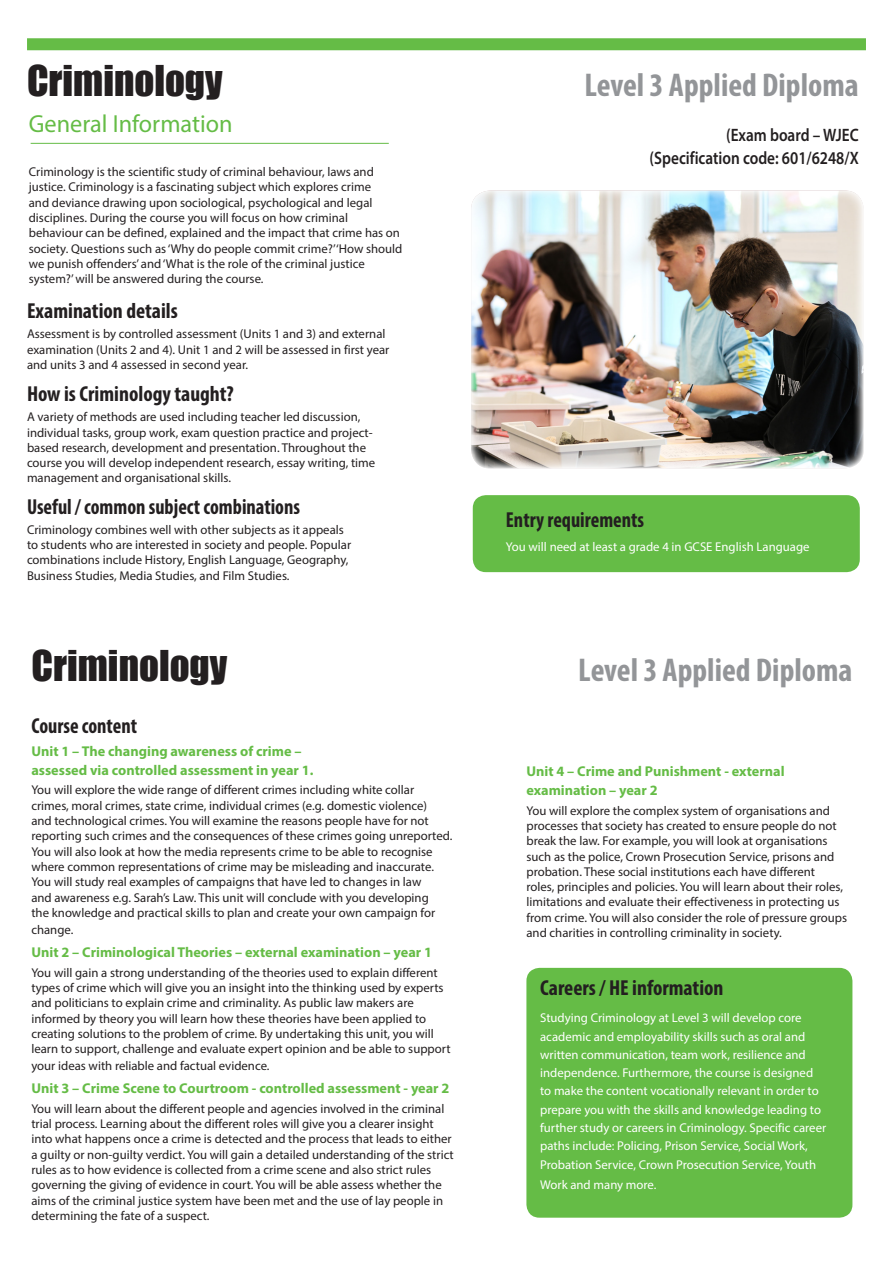
<style>
.page{position:relative;width:893px;height:1263px;background:#fff}
.page>*{position:absolute;margin:0;border:0;box-sizing:border-box;transform-origin:0 0}
.t1{font:39px "Impact";color:#231f20}
.t2{font:700 condensed 33px "Myriad Pro";color:#939598}
.t3{font:24.75px "Myriad Pro";color:#65bc46}
.t4{font:700 condensed 21.75px "Myriad Pro";color:#231f20;scale:.94 1}
.t5{font:700 condensed 21.75px "Myriad Pro";color:#231f20}
.t6{font:600 18px "Myriad Pro";color:#231f20;scale:.85 1}
.t7{font:700 14.25px/18.6px "Myriad Pro";color:#65bc46}
.t8{font:12.75px/15.3px "Myriad Pro";color:#231f20}
.t9{font:12.75px/18.3px "Myriad Pro";color:#fff}
</style>
<div class="page">
<hr style="left:31px;top:143px;width:358px;height:1px;background:#65bc46">
<img style="left:471px;top:190px;width:393px;height:278px">
<div style="left:473px;top:495px;width:387px;height:77px;background:#65bc46;border-radius:13px"></div>
<div style="left:27px;top:38px;width:839px;height:12px;background:#65bc46"></div>
<div style="left:526px;top:968px;width:326px;height:250px;background:#65bc46;border-radius:13px"></div>
<p class="t1" style="left:27px;top:51px;width:197px">Criminology</p>
<p class="t2" style="left:585px;top:64px;width:276px">Level 3 Applied Diploma</p>
<p class="t3" style="left:29px;top:108px;width:205px">General Information</p>
<p class="t8" style="left:29px;top:164px;width:375px">Criminology is the scientific study of criminal behaviour, laws and justice. Criminology is a fascinating subject which explores crime<br>and deviance drawing upon sociological, psychological and legal disciplines. During the course you will focus on how criminal behaviour can be defined, explained and the impact that crime has on society. Questions such as ‘Why do people commit crime?’‘How should we punish offenders’ and ‘What is the role of the criminal justice system?’ will be answered during the course.</p>
<p class="t5" style="left:27px;top:297px;width:152px">Examination details</p>
<p class="t8" style="left:27px;top:326px;width:364px">Assessment is by controlled assessment (Units 1 and 3) and external examination (Units 2 and 4). Unit 1 and 2 will be assessed in first year and units 3 and 4 assessed in second year.</p>
<p class="t5" style="left:27px;top:380px;width:208px">How is Criminology taught?</p>
<p class="t8" style="left:27px;top:409px;width:350px">A variety of methods are used including teacher led discussion, individual tasks, group work, exam question practice and project&shy;based research, development and presentation. Throughout the course you will develop independent research, essay writing, time management and organisational skills.</p>
<p class="t4" style="left:27px;top:493px;width:292px">Useful / common subject combinations</p>
<p class="t8" style="left:27px;top:522px;width:326px">Criminology combines well with other subjects as it appeals to students who are interested in society and people. Popular combinations include History, English Language, Geography, Business Studies, Media Studies, and Film Studies.</p>
<p class="t6" style="left:726px;top:123px;width:158px">(Exam board – WJEC</p>
<p class="t6" style="left:650px;top:146px;width:247px">(Specification code: 601/6248/X</p>
<p class="t4" style="left:506px;top:506px;width:149px">Entry requirements</p>
<p class="t9" style="left:506px;top:537px;width:305px">You will need at least a grade 4 in GCSE English Language</p>
<p class="t1" style="left:32px;top:636px;width:197px">Criminology</p>
<p class="t2" style="left:578px;top:650px;width:276px">Level 3 Applied Diploma</p>
<p class="t4" style="left:31px;top:712px;width:114px">Course content</p>
<p class="t7" style="left:31px;top:741px;width:284px">Unit 1 – The changing awareness of crime – assessed via controlled assessment in year 1.</p>
<p class="t8" style="left:31px;top:782px;width:423px">You will explore the wide range of different crimes including white collar crimes, moral crimes, state crime, individual crimes (e.g. domestic violence)<br>and technological crimes. You will examine the reasons people have for not reporting such crimes and the consequences of these crimes going unreported.<br>You will also look at how the media represents crime to be able to recognise where common representations of crime may be misleading and inaccurate.<br>You will study real examples of campaigns that have led to changes in law<br>and awareness e.g. Sarah’s Law. This unit will conclude with you developing<br>the knowledge and practical skills to plan and create your own campaign for</p>
<p class="t8" style="left:31px;top:921px;width:44px">change.</p>
<p class="t7" style="left:31px;top:942px;width:402px">Unit 2 – Criminological Theories – external examination – year 1</p>
<p class="t8" style="left:31px;top:964px;width:421px">You will gain a strong understanding of the theories used to explain different types of crime which will give you an insight into the thinking used by experts and politicians to explain crime and criminality. As public law makers are informed by theory you will learn how these theories have been applied to creating solutions to the problem of crime. By undertaking this unit, you will learn to support, challenge and evaluate expert opinion and be able to support</p>
<p class="t8" style="left:31px;top:1058px;width:240px">your ideas with reliable and factual evidence.</p>
<p class="t7" style="left:31px;top:1078px;width:420px">Unit 3 – Crime Scene to Courtroom - controlled assessment - year 2</p>
<p class="t8" style="left:31px;top:1101px;width:424px">You will learn about the different people and agencies involved in the criminal trial process. Learning about the different roles will give you a clearer insight into what happens once a crime is detected and the process that leads to either a guilty or non-guilty verdict. You will gain a detailed understanding of the strict rules as to how evidence is collected from a crime scene and also strict rules governing the giving of evidence in court. You will be able assess whether the aims of the criminal justice system have been met and the use of lay people in determining the fate of a suspect.</p>
<p class="t7" style="left:526px;top:762px;width:260px">Unit 4 – Crime and Punishment - external examination – year 2</p>
<p class="t8" style="left:526px;top:802px;width:322px">You will explore the complex system of organisations and processes that society has created to ensure people do not break the law. For example, you will look at organisations such as the police, Crown Prosecution Service, prisons and probation. These social institutions each have different<br>roles, principles and policies. You will learn about their roles, limitations and evaluate their effectiveness in protecting us from crime. You will also consider the role of pressure groups and charities in controlling criminality in society.</p>
<p class="t5" style="left:540px;top:974px;width:185px">Careers / HE information</p>
<p class="t9" style="left:540px;top:1009px;width:288px">Studying Criminology at Level 3 will develop core academic and employability skills such as oral and written communication, team work, resilience and independence. Furthermore, the course is designed to make the content vocationally relevant in order to prepare you with the skills and knowledge leading to further study or careers in Criminology. Specific career paths include: Policing, Prison Service, Social Work, Probation Service, Crown Prosecution Service, Youth</p>
<p class="t9" style="left:540px;top:1175px;width:118px">Work and many more.</p>
</div>
